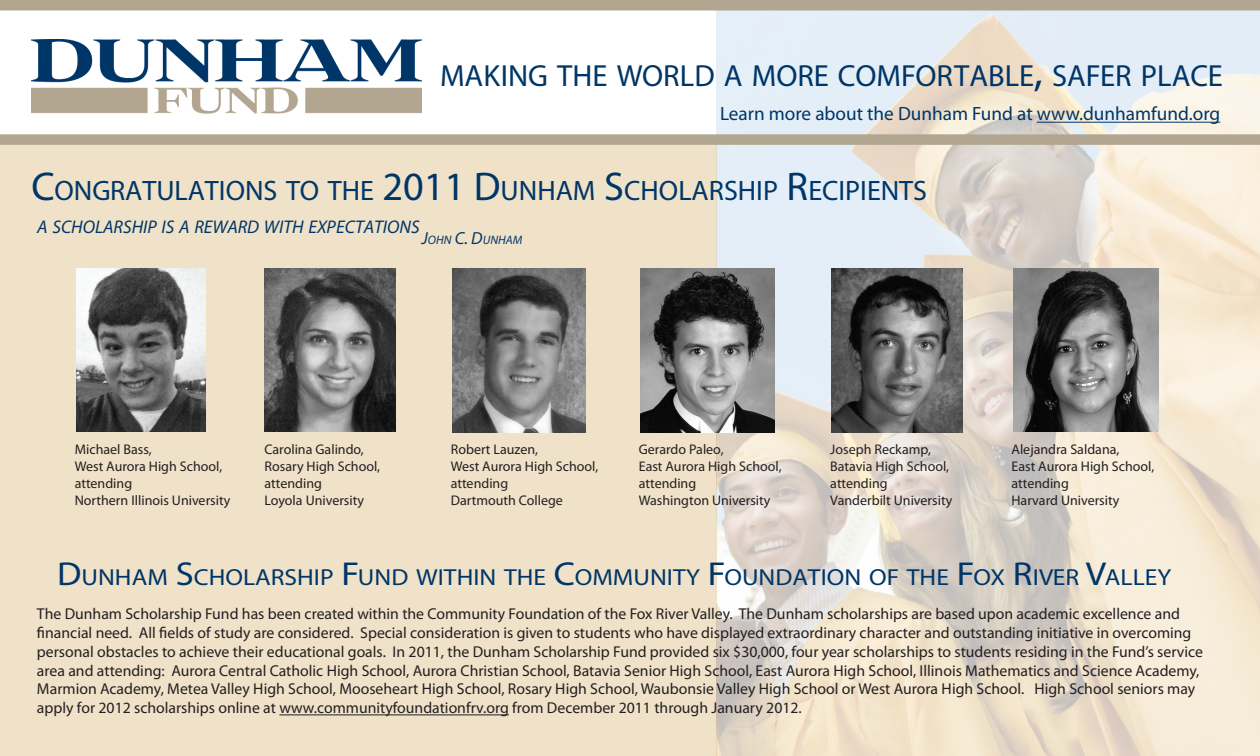
<style>
.page{position:relative;width:1260px;height:756px;background:#fff}
.page>*{position:absolute;margin:0;border:0;box-sizing:border-box;transform-origin:0 0}
.t1{font:30.62px "Myriad Pro";color:#003667}
.t2{font:28.18px "Myriad Pro";color:#003667}
.t3{font:23.28px "Myriad Pro";color:#003667;scale:1.1 1}
.t4{font:19.25px "Myriad Pro";color:#003667}
.t5{font:italic 18.38px "Myriad Pro";color:#003667}
.t6{font:15.75px/18.9px "Myriad Pro";color:#231f20}
.t7{font:14px/16.8px "Myriad Pro";color:#231f20}
.t8{font:italic 12.25px "Myriad Pro";color:#003667}
.s1{font-size:43.75px}
.s2{font-size:40.25px}
.s3{font-size:17.5px}
.s4{font-size:33.25px}
</style>
<div class="page">
<img style="left:716px;top:11px;width:544px;height:745px">
<div style="left:0;top:145px;width:716px;height:611px;background:#f0e2c9"></div>
<img style="left:641px;top:268px;width:134px;height:164px">
<img style="left:452px;top:268px;width:134px;height:164px">
<img style="left:77px;top:268px;width:129px;height:164px">
<img style="left:32px;top:40px;width:389px;height:74px">
<hr style="left:1037px;top:122px;width:183px;height:1px;background:#003667">
<hr style="left:279px;top:714px;width:230px;height:1px;background:#231f20">
<div style="left:0;top:0;width:1260px;height:11px;background:#b2a691"></div>
<img style="left:265px;top:268px;width:130px;height:164px">
<img style="left:831px;top:268px;width:131px;height:164px">
<img style="left:1013px;top:269px;width:145px;height:163px">
<div style="left:0;top:134px;width:1260px;height:11px;background:#b2a691"></div>
<h1 class="t1" style="left:440px;top:57px;width:784px">MAKING THE WORLD A MORE COMFORTABLE<span class="s1">,</span> SAFER PLACE</h1>
<p class="t4" style="left:720px;top:102px;width:502px">Learn more about the Dunham Fund at www.dunhamfund.org</p>
<h2 class="t2" style="left:32px;top:173px;width:897px"><span class="s2">C</span>ONGRATULATIONS TO THE <span class="s2">2011 D</span>UNHAM <span class="s2">S</span>CHOLARSHIP <span class="s2">R</span>ECIPIENTS</h2>
<p class="t5" style="left:37px;top:216px;width:384px">A SCHOLARSHIP IS A REWARD WITH EXPECTATIONS</p>
<p class="t8" style="left:422px;top:232px;width:102px"><span class="s3">J</span>OHN <span class="s3">C. D</span>UNHAM</p>
<p class="t7" style="left:75px;top:441px;width:157px">Michael Bass,<br>West Aurora High School, attending<br>Northern Illinois University</p>
<p class="t7" style="left:265px;top:441px;width:117px">Carolina Galindo,<br>Rosary High School, attending<br>Loyola University</p>
<p class="t7" style="left:451px;top:441px;width:149px">Robert Lauzen,<br>West Aurora High School, attending<br>Dartmouth College</p>
<p class="t7" style="left:639px;top:441px;width:144px">Gerardo Paleo,<br>East Aurora High School, attending<br>Washington University</p>
<p class="t7" style="left:830px;top:441px;width:124px">Joseph Reckamp,<br>Batavia High School, attending<br>Vanderbilt University</p>
<p class="t7" style="left:1011px;top:441px;width:144px">Alejandra Saldana,<br>East Aurora High School, attending<br>Harvard University</p>
<h3 class="t3" style="left:57px;top:563px;width:1014px"><span class="s4">D</span>UNHAM <span class="s4">S</span>CHOLARSHIP <span class="s4">F</span>UND WITHIN THE <span class="s4">C</span>OMMUNITY <span class="s4">F</span>OUNDATION OF THE <span class="s4">F</span>OX <span class="s4">R</span>IVER <span class="s4">V</span>ALLEY</h3>
<p class="t6" style="left:37px;top:604px;width:1168px">The Dunham Scholarship Fund has been created within the Community Foundation of the Fox River Valley. The Dunham scholarships are based upon academic excellence and financial need. All fields of study are considered. Special consideration is given to students who have displayed extraordinary character and outstanding initiative in overcoming personal obstacles to achieve their educational goals. In 2011, the Dunham Scholarship Fund provided six $30,000, four year scholarships to students residing in the Fund’s service area and attending: Aurora Central Catholic High School, Aurora Christian School, Batavia Senior High School, East Aurora High School, Illinois Mathematics and Science Academy, Marmion Academy, Metea Valley High School, Mooseheart High School, Rosary High School, Waubonsie Valley High School or West Aurora High School. High School seniors may apply for 2012 scholarships online at www.communityfoundationfrv.org from December 2011 through January 2012.</p>
</div>
